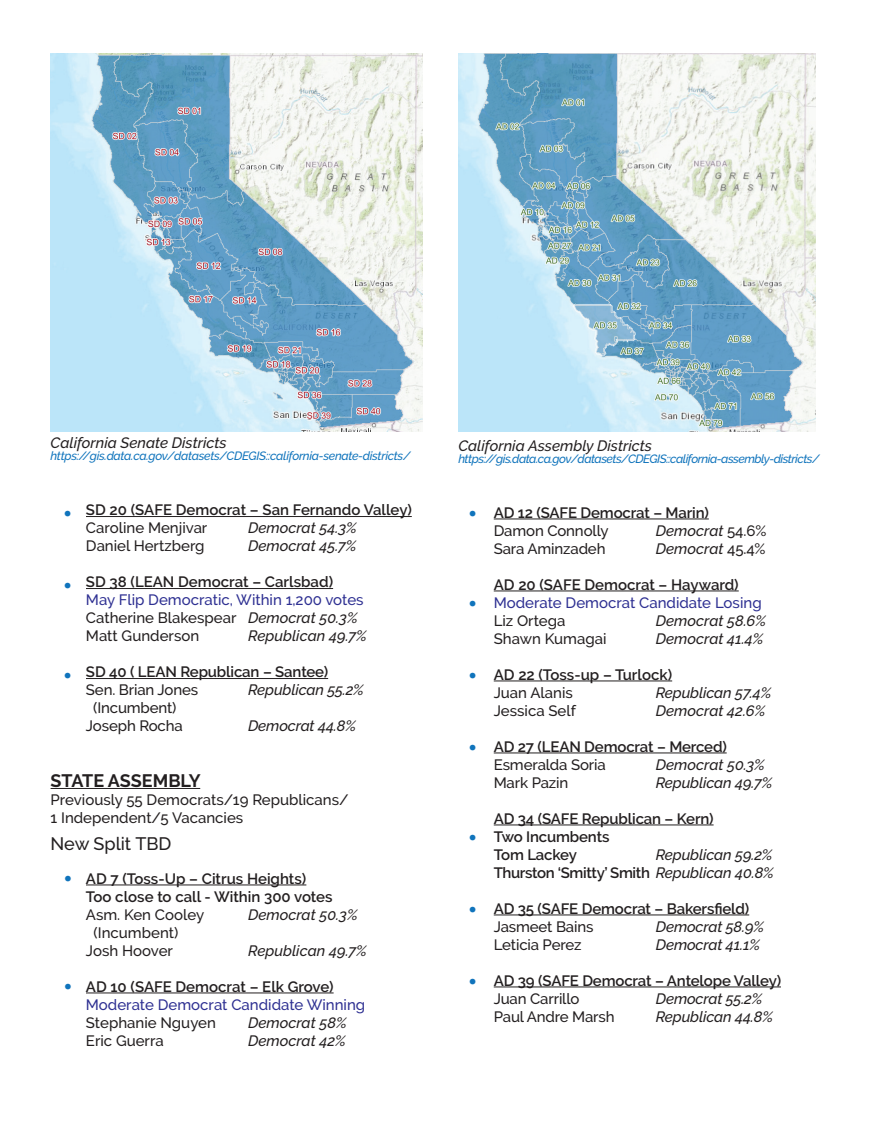
<style>
.page{position:relative;width:878px;height:1134px;background:#fff}
.page>*{position:absolute;margin:0;border:0;box-sizing:border-box;transform-origin:0 0}
.t1{font:700 27px "Raleway";color:#1074bc}
.t2{font:700 18px "Raleway";color:#231f20}
.t3{font:500 18px "Raleway";color:#231f20}
.t4{font:italic 500 15px/18px "Raleway";color:#231f20;text-align:right}
.t5{font:600 15px/18px "Raleway";letter-spacing:-.01em;color:#231f20}
.t6{font:500 15px/18px "Raleway";letter-spacing:-.01em;color:#231f20;text-align:center}
.t7{font:500 15px/18px "Raleway";color:#2e3092}
.t8{font:italic 500 12px "Raleway";letter-spacing:-.04em;color:#1074bc}
.s1{color:#231f20}
.s2{font-style:italic;color:#231f20}
.s3{font-style:normal}
.s4{font-weight:600;font-style:normal}
</style>
<div class="page">
<hr style="left:86px;top:516px;width:326px;height:1px;background:#231f20">
<hr style="left:86px;top:588px;width:247px;height:1px;background:#231f20">
<hr style="left:86px;top:678px;width:242px;height:1px;background:#231f20">
<hr style="left:51px;top:788px;width:149px;height:1px;background:#231f20">
<hr style="left:86px;top:885px;width:220px;height:1px;background:#231f20">
<hr style="left:86px;top:993px;width:247px;height:1px;background:#231f20">
<hr style="left:493px;top:519px;width:215px;height:1px;background:#231f20">
<hr style="left:493px;top:591px;width:245px;height:1px;background:#231f20">
<hr style="left:493px;top:681px;width:179px;height:1px;background:#231f20">
<hr style="left:493px;top:753px;width:233px;height:1px;background:#231f20">
<hr style="left:493px;top:825px;width:220px;height:1px;background:#231f20">
<hr style="left:493px;top:915px;width:256px;height:1px;background:#231f20">
<hr style="left:493px;top:987px;width:288px;height:1px;background:#231f20">
<img style="left:51px;top:53px;width:372px;height:379px">
<img style="left:458px;top:53px;width:357px;height:379px">
<p class="t4" style="left:51px;top:433px;width:178px">California Senate Districts</p>
<p class="t8" style="left:51px;top:449px;width:361px">https://gis.data.ca.gov/datasets/CDEGIS::california-senate-districts/</p>
<h1 class="t1" style="left:63px;top:498px;width:11px">•</h1>
<h1 class="t1" style="left:63px;top:570px;width:11px">•</h1>
<h1 class="t1" style="left:63px;top:660px;width:11px">•</h1>
<p class="t5" style="left:86px;top:501px;width:327px">SD 20 (SAFE Democrat – San Fernando Valley)</p>
<p class="t6" style="left:86px;top:519px;width:123px">Caroline Menjivar</p>
<p class="t4" style="left:248px;top:519px;width:110px">Democrat 54.3%</p>
<p class="t6" style="left:86px;top:537px;width:120px">Daniel Hertzberg</p>
<p class="t4" style="left:248px;top:537px;width:110px">Democrat 45.7%</p>
<p class="t5" style="left:86px;top:573px;width:248px">SD 38 (LEAN Democrat – Carlsbad)</p>
<p class="t7" style="left:86px;top:591px;width:279px">May Flip Democratic, Within 1,200 votes<br><span class="s1">Catherine Blakespear</span> <span class="s2">Democrat 50.3%<br></span><span class="s1">Matt Gunderson</span></p>
<p class="t4" style="left:248px;top:627px;width:120px">Republican 49.7%</p>
<p class="t5" style="left:86px;top:663px;width:244px">SD 40 ( LEAN Republican – Santee)</p>
<p class="t6" style="left:86px;top:681px;width:114px">Sen. Brian Jones</p>
<p class="t4" style="left:248px;top:681px;width:117px">Republican 55.2%</p>
<p class="t6" style="left:86px;top:699px;width:98px">(Incumbent)<br>Joseph Rocha</p>
<p class="t4" style="left:248px;top:717px;width:109px">Democrat 44.8%</p>
<p class="t2" style="left:51px;top:771px;width:152px">STATE ASSEMBLY</p>
<p class="t6" style="left:51px;top:791px;width:299px;text-align:left">Previously 55 Democrats/19 Republicans/<br>1 Independent/5 Vacancies</p>
<p class="t3" style="left:51px;top:833px;width:122px">New Split TBD</p>
<p class="t5" style="left:86px;top:870px;width:248px">AD 7 (Toss-Up – Citrus Heights)<br>Too close to call - Within 300 votes</p>
<p class="t6" style="left:86px;top:906px;width:120px">Asm. Ken Cooley</p>
<p class="t4" style="left:248px;top:906px;width:111px">Democrat 50.3%</p>
<p class="t6" style="left:86px;top:924px;width:94px">(Incumbent)<br>Josh Hoover</p>
<h1 class="t1" style="left:63px;top:863px;width:11px">•</h1>
<p class="t4" style="left:248px;top:942px;width:120px">Republican 49.7%</p>
<p class="t5" style="left:86px;top:978px;width:249px">AD 10 (SAFE Democrat – Elk Grove)</p>
<p class="t7" style="left:86px;top:996px;width:281px">Moderate Democrat Candidate Winning</p>
<p class="t6" style="left:86px;top:1014px;width:131px">Stephanie Nguyen</p>
<p class="t4" style="left:248px;top:1014px;width:100px">Democrat 58%</p>
<p class="t6" style="left:86px;top:1032px;width:79px">Eric Guerra</p>
<p class="t4" style="left:248px;top:1032px;width:99px">Democrat 42%</p>
<h1 class="t1" style="left:63px;top:971px;width:11px">•</h1>
<p class="t4" style="left:458px;top:437px;width:195px">California Assembly Districts</p>
<p class="t8" style="left:458px;top:452px;width:363px">https://gis.data.ca.gov/datasets/CDEGIS::california-assembly-districts/</p>
<h1 class="t1" style="left:468px;top:498px;width:11px">•</h1>
<h1 class="t1" style="left:468px;top:588px;width:11px">•</h1>
<h1 class="t1" style="left:468px;top:660px;width:11px">•</h1>
<h1 class="t1" style="left:468px;top:732px;width:11px">•</h1>
<h1 class="t1" style="left:468px;top:822px;width:11px">•</h1>
<h1 class="t1" style="left:468px;top:894px;width:11px">•</h1>
<h1 class="t1" style="left:468px;top:966px;width:11px">•</h1>
<p class="t5" style="left:493px;top:504px;width:217px">AD 12 (SAFE Democrat – Marin)</p>
<p class="t6" style="left:493px;top:522px;width:116px">Damon Connolly</p>
<p class="t4" style="left:655px;top:522px;width:112px">Democrat <span class="s3">54.6%</span></p>
<p class="t6" style="left:493px;top:540px;width:113px">Sara Aminzadeh</p>
<p class="t4" style="left:655px;top:540px;width:111px">Democrat <span class="s3">45.4%</span></p>
<p class="t5" style="left:493px;top:576px;width:246px">AD 20 (SAFE Democrat – Hayward)</p>
<p class="t7" style="left:493px;top:594px;width:269px">Moderate Democrat Candidate Losing</p>
<p class="t6" style="left:493px;top:612px;width:73px">Liz Ortega</p>
<p class="t4" style="left:655px;top:612px;width:112px">Democrat 58.6%</p>
<p class="t6" style="left:493px;top:630px;width:114px">Shawn Kumagai</p>
<p class="t4" style="left:655px;top:630px;width:109px">Democrat 41.4%</p>
<p class="t5" style="left:493px;top:666px;width:180px">AD 22 (Toss-up – Turlock)</p>
<p class="t6" style="left:493px;top:684px;width:81px">Juan Alanis</p>
<p class="t4" style="left:655px;top:684px;width:117px">Republican 57.4%</p>
<p class="t6" style="left:493px;top:702px;width:84px">Jessica Self</p>
<p class="t4" style="left:655px;top:702px;width:111px">Democrat 42.6%</p>
<p class="t5" style="left:493px;top:738px;width:234px">AD 27 (LEAN Democrat – Merced)</p>
<p class="t6" style="left:493px;top:756px;width:114px">Esmeralda Soria</p>
<p class="t4" style="left:655px;top:756px;width:110px">Democrat 50.3%</p>
<p class="t6" style="left:493px;top:774px;width:76px">Mark Pazin</p>
<p class="t4" style="left:655px;top:774px;width:118px">Republican 49.7%</p>
<p class="t5" style="left:493px;top:810px;width:221px">AD 34 (SAFE Republican – Kern)<br>Two Incumbents<br>Tom Lackey</p>
<p class="t4" style="left:493px;top:846px;width:281px">Republican 59.2%<br><span class="s4">Thurston ‘Smitty’ Smith</span> Republican 40.8%</p>
<p class="t5" style="left:493px;top:900px;width:257px">AD 35 (SAFE Democrat – Bakersfield)</p>
<p class="t6" style="left:493px;top:918px;width:101px">Jasmeet Bains</p>
<p class="t4" style="left:655px;top:918px;width:110px">Democrat 58.9%</p>
<p class="t6" style="left:493px;top:936px;width:89px">Leticia Perez</p>
<p class="t4" style="left:655px;top:936px;width:106px">Democrat 41.1%</p>
<p class="t5" style="left:493px;top:972px;width:289px">AD 39 (SAFE Democrat – Antelope Valley)</p>
<p class="t6" style="left:493px;top:990px;width:87px">Juan Carrillo</p>
<p class="t4" style="left:655px;top:990px;width:108px">Democrat 55.2%</p>
<p class="t6" style="left:493px;top:1008px;width:122px">Paul Andre Marsh</p>
<p class="t4" style="left:655px;top:1008px;width:119px">Republican 44.8%</p>
</div>
